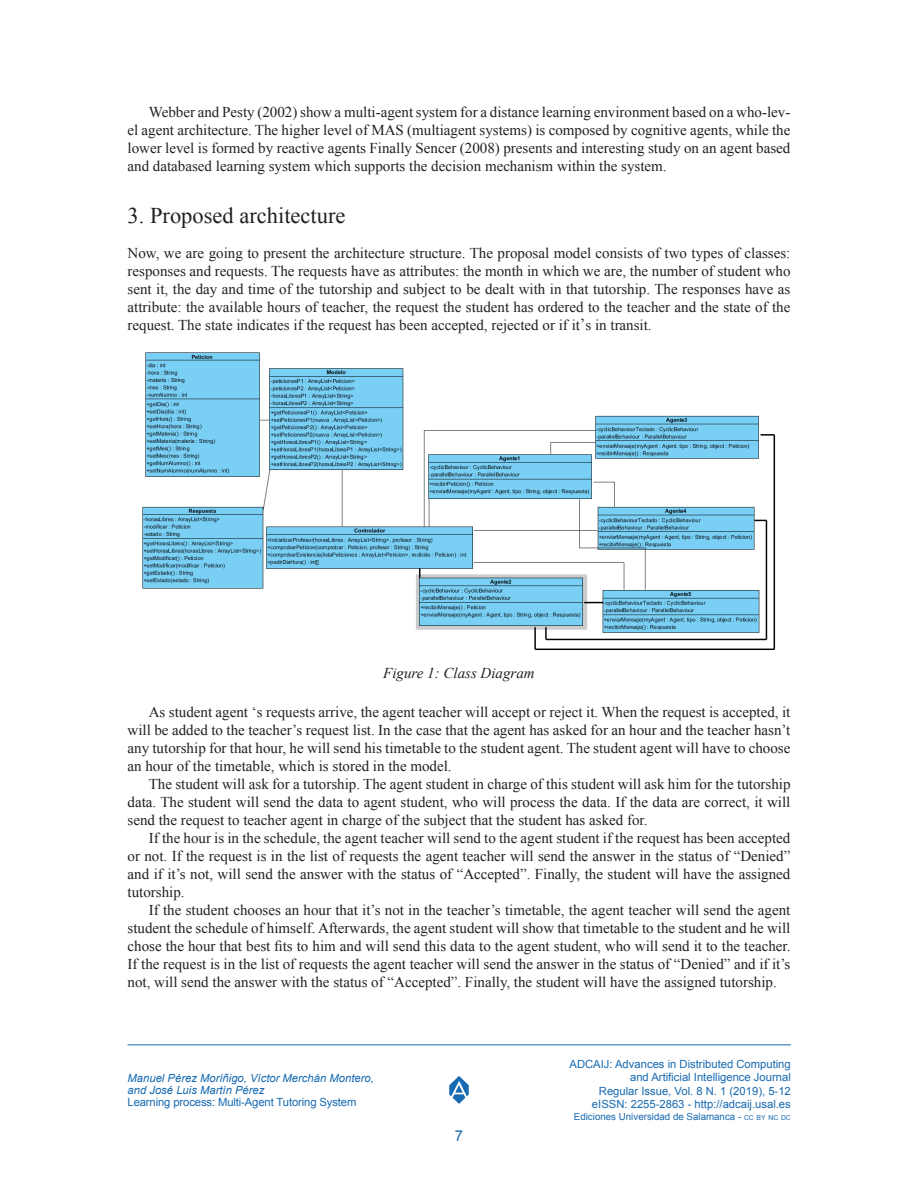
<style>
.page{position:relative;width:918px;height:1188px;background:#fff}
.page>*{position:absolute;margin:0;border:0;box-sizing:border-box;transform-origin:0 0}
._1Titulo{font:22.5px "Times New Roman";color:#231f20}
._5Texto{font:15px/18px "Times New Roman";color:#231f20;text-align:justify}
._5Texto1{font:15px/18px "Times New Roman";color:#231f20;text-align:justify}
._6PieFigura{font:italic 15px "Times New Roman";color:#231f20}
.t1{font:15px "Arial";color:#186ab2}
.t2{font:11.25px/13.5px "Arial";color:#186ab2;text-align:right}
.t3{font:italic 11.25px/12px "Arial";color:#186ab2}
.t4{font:9.75px "Arial";color:#186ab2}
.s1{font-size:16.5px}
.s2{font-size:6.9px}
</style>
<div class="page">
<svg style="left:449px;top:1076px;width:20px;height:28px"></svg>
<hr style="left:128px;top:1044px;width:663px;height:1px;background:#186ab2">
<img style="left:142px;top:352px;width:634px;height:298px">
<p class="_5Texto" style="left:128px;top:102px;width:664px;text-indent:21px">Webber and Pesty (2002) show a multi-agent system for a distance learning environment based on a who-lev&shy;el agent architecture. The higher level of MAS (multiagent systems) is composed by cognitive agents, while the lower level is formed by reactive agents Finally Sencer (2008) presents and interesting study on an agent based and databased learning system which supports the decision mechanism within the system.</p>
<p class="_1Titulo" style="left:128px;top:201px;width:220px">3. Proposed architecture</p>
<p class="_5Texto1" style="left:128px;top:244px;width:664px">Now, we are going to present the architecture structure. The proposal model consists of two types of classes: responses and requests. The requests have as attributes: the month in which we are, the number of student who sent it, the day and time of the tutorship and subject to be dealt with in that tutorship. The responses have as attribute: the available hours of teacher, the request the student has ordered to the teacher and the state of the request. The state indicates if the request has been accepted, rejected or if it<span class="s1">’</span>s in transit.</p>
<p class="_6PieFigura" style="left:383px;top:662px;width:153px">Figure 1: Class Diagram</p>
<p class="_5Texto" style="left:128px;top:703px;width:664px;text-indent:21px">As student agent ‘s requests arrive, the agent teacher will accept or reject it. When the request is accepted, it will be added to the teacher’s request list. In the case that the agent has asked for an hour and the teacher hasn’t any tutorship for that hour, he will send his timetable to the student agent. The student agent will have to choose an hour of the timetable, which is stored in the model.</p>
<p class="_5Texto" style="left:128px;top:775px;width:664px;text-indent:21px">The student will ask for a tutorship. The agent student in charge of this student will ask him for the tutorship data. The student will send the data to agent student, who will process the data. If the data are correct, it will send the request to teacher agent in charge of the subject that the student has asked for.</p>
<p class="_5Texto" style="left:128px;top:829px;width:664px;text-indent:21px">If the hour is in the schedule, the agent teacher will send to the agent student if the request has been accepted or not. If the request is in the list of requests the agent teacher will send the answer in the status of “Denied” and if it’s not, will send the answer with the status of “Accepted”. Finally, the student will have the assigned tutorship.</p>
<p class="_5Texto" style="left:128px;top:901px;width:664px;text-indent:21px">If the student chooses an hour that it’s not in the teacher’s timetable, the agent teacher will send the agent student the schedule of himself. Afterwards, the agent student will show that timetable to the student and he will chose the hour that best fits to him and will send this data to the agent student, who will send it to the teacher.<br>If the request is in the list of requests the agent teacher will send the answer in the status of “Denied” and if it’s not, will send the answer with the status of “Accepted”. Finally, the student will have the assigned tutorship.</p>
<p class="t3" style="left:128px;top:1072px;width:248px">Manuel Pérez Moríñigo, Víctor Merchán Montero, and José Luis Martín Pérez</p>
<p class="t2" style="left:128px;top:1095px;width:230px">Learning process: Multi-Agent Tutoring System</p>
<p class="t1" style="left:455px;top:1126px;width:10px">7</p>
<p class="t2" style="left:570px;top:1057px;width:223px">ADCAIJ: Advances in Distributed Computing and Artificial Intelligence Journal<br>Regular Issue, Vol. 8 N. 1 (2019), 5-12 eISSN: 2255-2863 - http://adcaij.usal.es</p>
<p class="t4" style="left:574px;top:1110px;width:218px">Ediciones Universidad de Salamanca - <span class="s2">CC BY NC DC</span></p>
</div>
